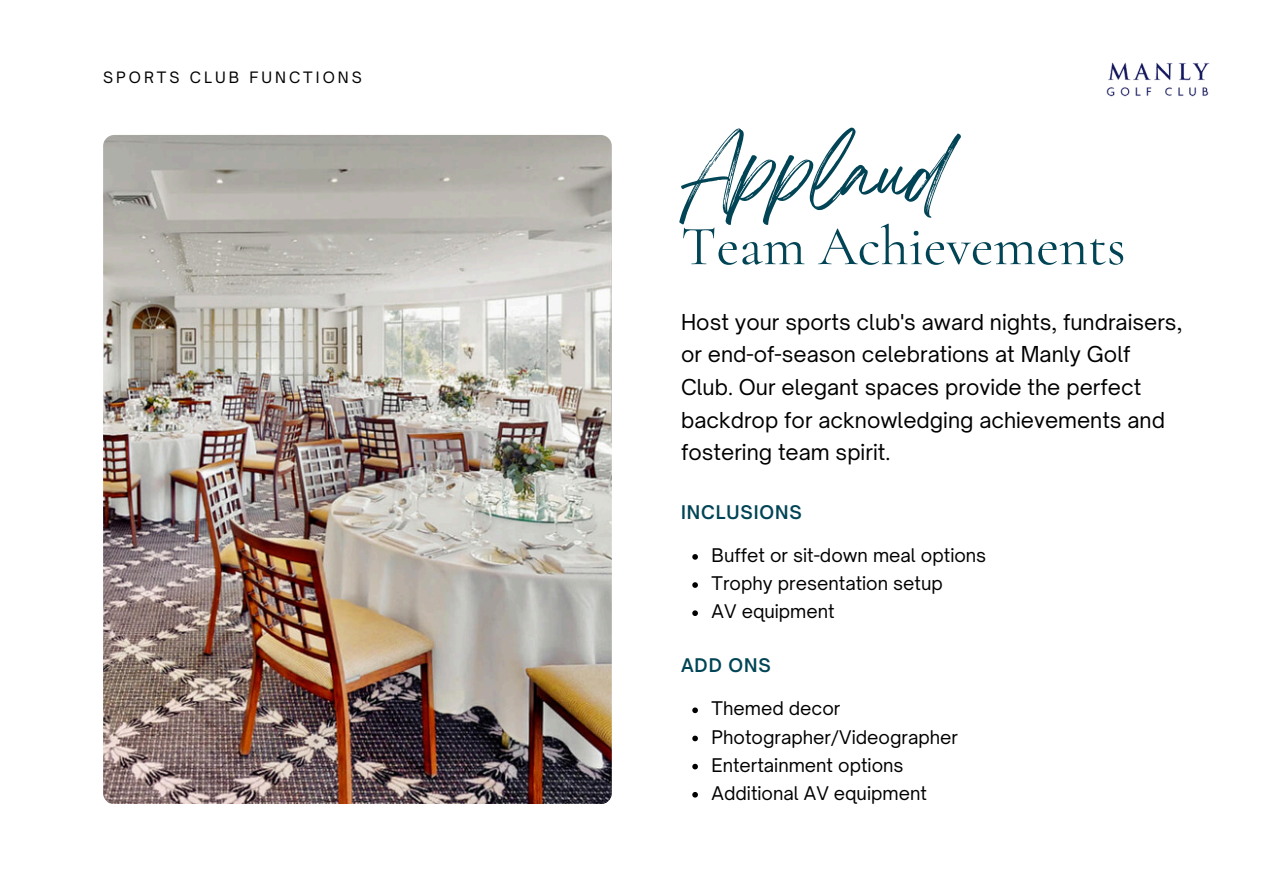
<style>
.page{position:relative;width:1263px;height:894px;background:#fff}
.page>*{position:absolute;margin:0;border:0;box-sizing:border-box;transform-origin:0 0}
.t1{font:64.95px "Breathing";color:#045}
.t2{font:55.95px "Cormorant Garamond";color:#045}
.t3{font:21px/32.7px "Open Sauce One";color:#000}
.t4{font:18px "Open Sauce One";color:#000}
.t5{font:600 18px "Open Sauce One";letter-spacing:.05em;color:#045}
.t6{font:15px "Open Sauce One";letter-spacing:.2em;color:#000}
</style>
<div class="page">
<img style="left:1106px;top:62px;width:103px;height:35px">
<svg style="left:692px;top:554px;width:6px;height:5px"></svg>
<svg style="left:692px;top:582px;width:6px;height:5px"></svg>
<svg style="left:692px;top:610px;width:6px;height:5px"></svg>
<svg style="left:692px;top:707px;width:6px;height:6px"></svg>
<svg style="left:692px;top:735px;width:6px;height:6px"></svg>
<svg style="left:692px;top:763px;width:6px;height:6px"></svg>
<svg style="left:692px;top:792px;width:6px;height:5px"></svg>
<img style="left:103px;top:135px;width:509px;height:668px;border-radius:11px">
<p class="t6" style="left:103px;top:68px;width:260px">SPORTS CLUB FUNCTIONS</p>
<p class="t1" style="left:681px;top:153px;width:266px">Applaud</p>
<p class="t2" style="left:681px;top:212px;width:446px">Team Achievements</p>
<p class="t3" style="left:681px;top:305px;width:503px">Host your sports club's award nights, fundraisers, or end-of-season celebrations at Manly Golf Club. Our elegant spaces provide the perfect backdrop for acknowledging achievements and fostering team spirit.</p>
<p class="t5" style="left:681px;top:500px;width:122px">INCLUSIONS</p>
<h2 class="t4" style="left:712px;top:543px;width:276px">Buffet or sit-down meal options</h2>
<h3 class="t4" style="left:712px;top:572px;width:233px">Trophy presentation setup</h3>
<h4 class="t4" style="left:712px;top:600px;width:125px">AV equipment</h4>
<p class="t5" style="left:681px;top:654px;width:91px">ADD ONS</p>
<p class="t4" style="left:712px;top:697px;width:130px">Themed decor</p>
<p class="t4" style="left:712px;top:725px;width:248px">Photographer/Videographer</p>
<h4 class="t4" style="left:712px;top:753px;width:193px">Entertainment options</h4>
<p class="t4" style="left:712px;top:781px;width:217px">Additional AV equipment</p>
</div>
